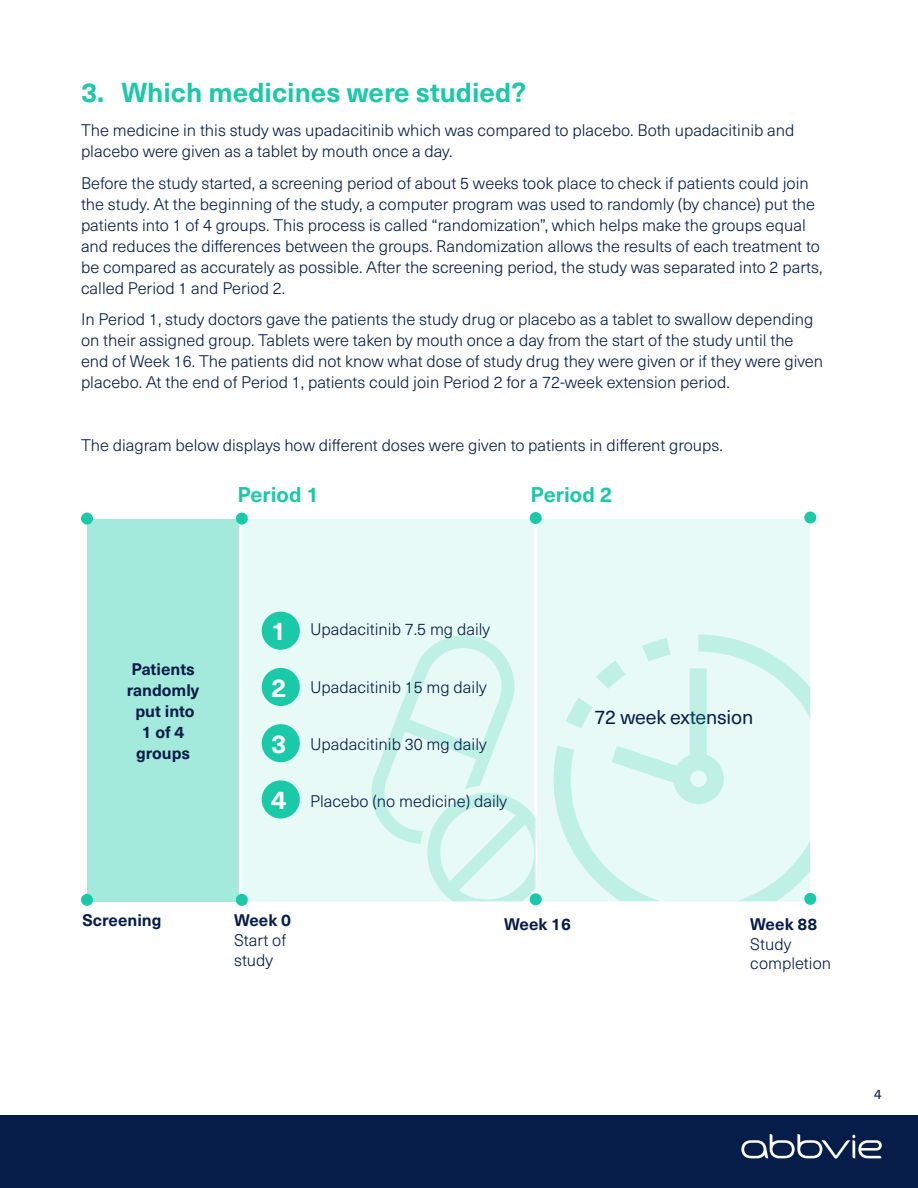
<style>
.page{position:relative;width:918px;height:1188px;background:#fff}
.page>*{position:absolute;margin:0;border:0;box-sizing:border-box;transform-origin:0 0}
.t1{font:700 27px "Neue Haas Unica Pro";color:#1ac9a8}
.t2{font:700 25.5px "Neue Haas Unica Pro";color:#fff}
.t3{font:700 21px "Neue Haas Unica Pro";color:#1ac9a8}
.t4{font:19.5px "Neue Haas Unica Pro";letter-spacing:-.01em;color:#071d49}
.t5{font:300 16.5px/21px "Neue Haas Unica Pro";color:#071d49}
.t6{font:700 16.5px/21px "Neue Haas Unica Pro";color:#071d49;text-align:center}
.t7{font:13.5px "Neue Haas Unica Pro";color:#071d49}
</style>
<div class="page">
<div style="left:0;top:1115px;width:918px;height:73px;background:#071d49"></div>
<div style="left:87px;top:519px;width:153px;height:383px;background:#a3e9dc"></div>
<div style="left:237px;top:514px;width:296px;height:392px;background:#e8faf6"></div>
<svg style="left:533px;top:515px;width:282px;height:391px;background:#eafaf6"></svg>
<div style="left:81px;top:894px;width:12px;height:12px;background:#1ac9a8;border-radius:50%"></div>
<div style="left:236px;top:894px;width:12px;height:12px;background:#1ac9a8;border-radius:50%"></div>
<div style="left:81px;top:513px;width:12px;height:12px;background:#1ac9a8;border-radius:50%"></div>
<div style="left:236px;top:513px;width:12px;height:12px;background:#1ac9a8;border-radius:50%"></div>
<div style="left:530px;top:893px;width:12px;height:12px;background:#1ac9a8;border-radius:50%"></div>
<div style="left:530px;top:512px;width:12px;height:12px;background:#1ac9a8;border-radius:50%"></div>
<div style="left:804px;top:893px;width:12px;height:12px;background:#1ac9a8;border-radius:50%"></div>
<div style="left:804px;top:512px;width:12px;height:11px;background:#1ac9a8;border-radius:50%"></div>
<svg style="left:370px;top:635px;width:166px;height:266px;background:#ddf7f1"></svg>
<div style="left:262px;top:612px;width:38px;height:38px;background:#1ac9a8;border-radius:50%"></div>
<div style="left:262px;top:668px;width:38px;height:38px;background:#1ac9a8;border-radius:50%"></div>
<div style="left:262px;top:724px;width:38px;height:38px;background:#1ac9a8;border-radius:50%"></div>
<div style="left:262px;top:780px;width:38px;height:39px;background:#1ac9a8;border-radius:50%"></div>
<svg style="left:554px;top:634px;width:256px;height:267px;background:#e0f8f3"></svg>
<svg style="left:741px;top:1134px;width:141px;height:25px"></svg>
<h1 class="t1" style="left:81px;top:76px;width:447px">3. Which medicines were studied?</h1>
<p class="t5" style="left:81px;top:120px;width:715px">The medicine in this study was upadacitinib which was compared to placebo. Both upadacitinib and placebo were given as a tablet by mouth once a day.</p>
<p class="t5" style="left:81px;top:173px;width:743px">Before the study started, a screening period of about 5 weeks took place to check if patients could join the study. At the beginning of the study, a computer program was used to randomly (by chance) put the patients into 1 of 4 groups. This process is called “randomization”, which helps make the groups equal and reduces the differences between the groups. Randomization allows the results of each treatment to be compared as accurately as possible. After the screening period, the study was separated into 2 parts, called Period 1 and Period 2.</p>
<p class="t5" style="left:81px;top:309px;width:744px">In Period 1, study doctors gave the patients the study drug or placebo as a tablet to swallow depending on their assigned group. Tablets were taken by mouth once a day from the start of the study until the end of Week 16. The patients did not know what dose of study drug they were given or if they were given placebo. At the end of Period 1, patients could join Period 2 for a 72-week extension period.</p>
<p class="t5" style="left:81px;top:435px;width:643px">The diagram below displays how different doses were given to patients in different groups.</p>
<p class="t3" style="left:237px;top:482px;width:83px">Period 1</p>
<p class="t3" style="left:531px;top:482px;width:83px">Period 2</p>
<p class="t6" style="left:127px;top:658px;width:74px">Patients randomly put into<br>1 of 4 groups</p>
<h2 class="t2" style="left:271px;top:616px;width:17px">1</h2>
<h2 class="t2" style="left:271px;top:672px;width:17px">2</h2>
<h2 class="t2" style="left:271px;top:728px;width:17px">3</h2>
<h2 class="t2" style="left:271px;top:785px;width:17px">4</h2>
<p class="t5" style="left:310px;top:619px;width:182px">Upadacitinib 7.5 mg daily</p>
<p class="t5" style="left:310px;top:677px;width:178px">Upadacitinib 15 mg daily</p>
<p class="t5" style="left:310px;top:734px;width:178px">Upadacitinib 30 mg daily</p>
<p class="t5" style="left:310px;top:791px;width:199px">Placebo (no medicine) daily</p>
<p class="t4" style="left:595px;top:706px;width:160px">72 week extension</p>
<p class="t6" style="left:82px;top:910px;width:81px">Screening</p>
<p class="t6" style="left:504px;top:914px;width:68px">Week 16</p>
<p class="t6" style="left:750px;top:914px;width:68px">Week 88</p>
<p class="t5" style="left:750px;top:934px;width:82px;line-height:19.8px">Study completion</p>
<p class="t6" style="left:234px;top:910px;width:59px">Week 0</p>
<p class="t5" style="left:234px;top:930px;width:54px;line-height:19.8px">Start of study</p>
<p class="t7" style="left:874px;top:1086px;width:9px">4</p>
</div>
